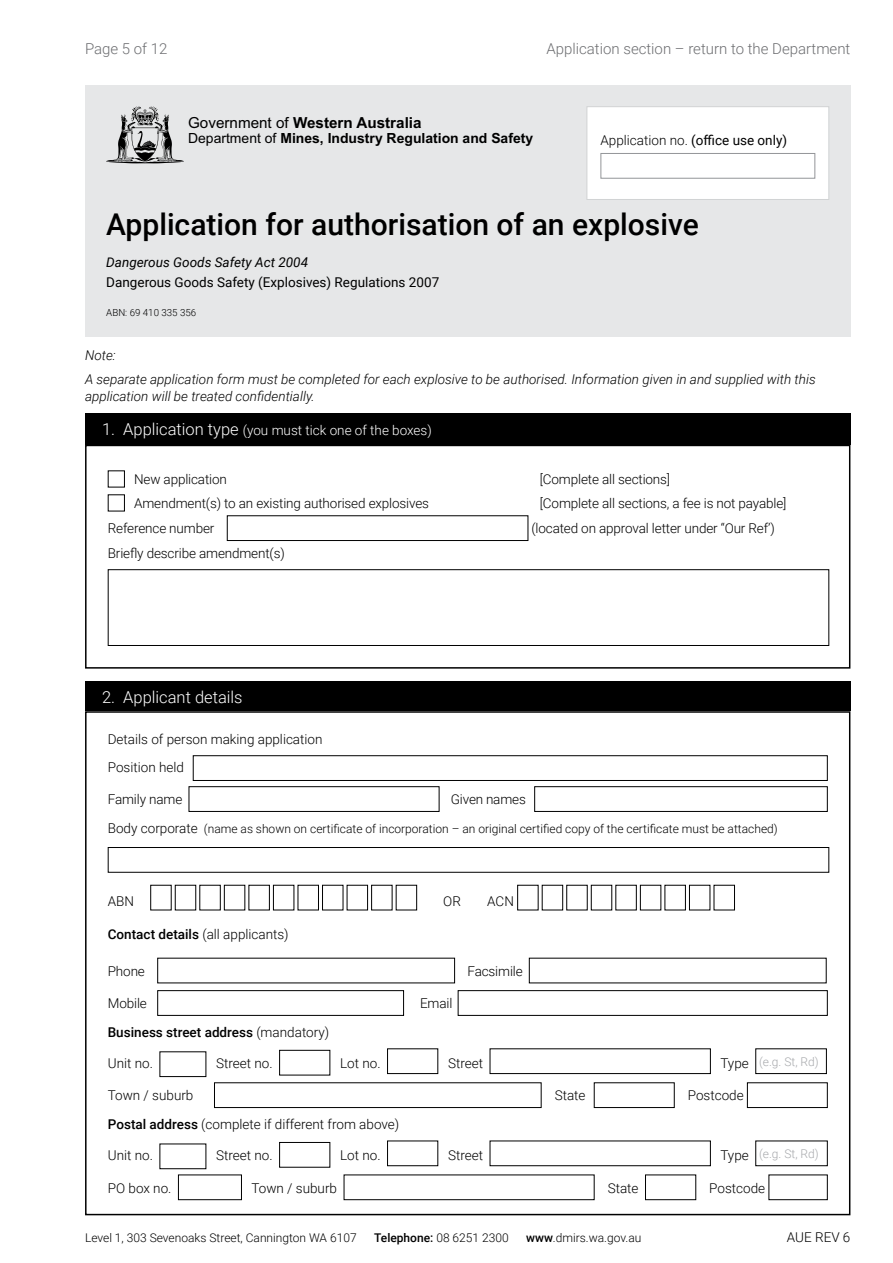
<style>
.page{position:relative;width:893px;height:1263px;background:#fff}
.page>*{position:absolute;margin:0;border:0;box-sizing:border-box;transform-origin:0 0}
.t1{font:500 30px "Roboto";color:#000}
.Heading_1_Form{font:300 16.5px "Roboto";color:#fff}
.t2{font:700 15.15px "Arial";color:#000}
.t3{font:300 15px "Roboto";color:#6d6e71}
.t4{font:700 13.95px "Arial";color:#000}
.t5{font:300 13.5px/27.8px "Roboto";letter-spacing:-.01em;color:#000}
.Text{font:italic 300 13.5px/16.2px "Roboto";color:#000}
.Text-2{font:13.5px "Roboto";color:#000}
.t6{font:300 13.5px "Roboto";color:#fff}
.t7{font:500 13.5px "Roboto";color:#000}
.Text-3{font:italic 13.5px "Roboto";color:#000}
.t8{font:300 12px "Roboto";color:#000}
.Text-4{font:300 12px "Roboto";color:#a7a9ac}
.t9{font:500 12px "Roboto";color:#000}
.t10{font:300 9.75px "Roboto";color:#000}
.s1{font-weight:400}
.s2{font-weight:300}
.s3{font-size:16.5px}
.s4{font-size:13.5px}
.s5{font-weight:500}
.s6{font-size:13.5px;color:#000}
</style>
<div class="page">
<div style="left:85px;top:85px;width:765px;height:252px;background:#e6e7e8"></div>
<svg style="left:106px;top:106px;width:78px;height:57px"></svg>
<div style="left:586px;top:106px;width:243px;height:94px;background:#fff;border:1px solid #d1d3d4"></div>
<div style="left:600px;top:153px;width:215px;height:26px;border:1px solid #939598"></div>
<div style="left:193px;top:755px;width:635px;height:26px;background:#fff;border:1px solid #000"></div>
<div style="left:189px;top:786px;width:250px;height:26px;background:#fff;border:1px solid #000"></div>
<div style="left:534px;top:786px;width:294px;height:26px;background:#fff;border:1px solid #000"></div>
<div style="left:108px;top:847px;width:721px;height:26px;background:#fff;border:1px solid #000"></div>
<div style="left:150px;top:885px;width:22px;height:25px;border:1px solid #000"></div>
<div style="left:199px;top:885px;width:22px;height:25px;border:1px solid #000"></div>
<div style="left:224px;top:885px;width:21px;height:25px;border:1px solid #000"></div>
<div style="left:248px;top:885px;width:22px;height:25px;border:1px solid #000"></div>
<div style="left:273px;top:885px;width:21px;height:25px;border:1px solid #000"></div>
<div style="left:298px;top:885px;width:21px;height:25px;border:1px solid #000"></div>
<div style="left:322px;top:885px;width:21px;height:25px;border:1px solid #000"></div>
<div style="left:347px;top:885px;width:21px;height:25px;border:1px solid #000"></div>
<div style="left:371px;top:885px;width:21px;height:25px;border:1px solid #000"></div>
<div style="left:396px;top:885px;width:21px;height:25px;border:1px solid #000"></div>
<div style="left:517px;top:885px;width:21px;height:25px;border:1px solid #000"></div>
<div style="left:542px;top:885px;width:21px;height:25px;border:1px solid #000"></div>
<div style="left:591px;top:885px;width:21px;height:25px;border:1px solid #000"></div>
<div style="left:615px;top:885px;width:22px;height:25px;border:1px solid #000"></div>
<div style="left:640px;top:885px;width:21px;height:25px;border:1px solid #000"></div>
<div style="left:664px;top:885px;width:22px;height:25px;border:1px solid #000"></div>
<div style="left:689px;top:885px;width:21px;height:25px;border:1px solid #000"></div>
<div style="left:714px;top:885px;width:21px;height:25px;border:1px solid #000"></div>
<div style="left:157px;top:990px;width:247px;height:26px;background:#fff;border:1px solid #000"></div>
<div style="left:458px;top:990px;width:370px;height:26px;background:#fff;border:1px solid #000"></div>
<div style="left:159px;top:1051px;width:47px;height:26px;background:#fff;border:1px solid #000"></div>
<div style="left:279px;top:1050px;width:51px;height:25px;background:#fff;border:1px solid #000"></div>
<div style="left:387px;top:1048px;width:51px;height:26px;background:#fff;border:1px solid #000"></div>
<div style="left:490px;top:1048px;width:221px;height:26px;background:#fff;border:1px solid #000"></div>
<div style="left:755px;top:1048px;width:72px;height:26px;border:1px solid #000"></div>
<div style="left:214px;top:1082px;width:328px;height:26px;background:#fff;border:1px solid #000"></div>
<div style="left:594px;top:1082px;width:81px;height:26px;background:#fff;border:1px solid #000"></div>
<div style="left:747px;top:1082px;width:81px;height:26px;background:#fff;border:1px solid #000"></div>
<div style="left:159px;top:1143px;width:47px;height:26px;background:#fff;border:1px solid #000"></div>
<div style="left:279px;top:1142px;width:51px;height:25px;background:#fff;border:1px solid #000"></div>
<div style="left:387px;top:1140px;width:51px;height:26px;background:#fff;border:1px solid #000"></div>
<div style="left:490px;top:1140px;width:221px;height:26px;background:#fff;border:1px solid #000"></div>
<div style="left:755px;top:1140px;width:73px;height:26px;border:1px solid #000"></div>
<div style="left:178px;top:1174px;width:64px;height:26px;background:#fff;border:1px solid #000"></div>
<div style="left:344px;top:1174px;width:251px;height:26px;background:#fff;border:1px solid #000"></div>
<div style="left:645px;top:1174px;width:51px;height:26px;background:#fff;border:1px solid #000"></div>
<div style="left:768px;top:1174px;width:60px;height:26px;background:#fff;border:1px solid #000"></div>
<div style="left:85px;top:681px;width:765px;height:30px;background:#000"></div>
<div style="left:227px;top:515px;width:301px;height:26px;background:#fff;border:1px solid #000"></div>
<div style="left:108px;top:569px;width:721px;height:77px;background:#fff;border:1px solid #000"></div>
<div style="left:85px;top:445px;width:765px;height:224px;border:2px solid #000"></div>
<div style="left:85px;top:413px;width:765px;height:32px;background:#000"></div>
<p class="t3" style="left:85px;top:38px;width:84px">Page 5 of 12</p>
<p class="t3" style="left:546px;top:38px;width:305px">Application section – return to the Department</p>
<p class="t2" style="left:188px;top:113px;width:235px"><span class="s1">Government of</span> Western Australia</p>
<p class="t4" style="left:188px;top:129px;width:347px"><span class="s1">Department of</span> Mines, Industry Regulation and Safety</p>
<p class="Text-2" style="left:600px;top:131px;width:188px"><span class="s2">Application no.</span> (office use only)</p>
<p class="t1" style="left:106px;top:203px;width:594px">Application for authorisation of an explosive</p>
<p class="Text-3" style="left:106px;top:252px;width:203px">Dangerous Goods Safety Act 2004</p>
<p class="Text-2" style="left:106px;top:273px;width:334px">Dangerous Goods Safety (Explosives) Regulations 2007</p>
<p class="t10" style="left:106px;top:305px;width:91px">ABN: 69 410 335 356</p>
<p class="Text" style="left:85px;top:346px;width:32px">Note:</p>
<p class="Text" style="left:85px;top:371px;width:732px">A separate application form must be completed for each explosive to be authorised. Information given in and supplied with this application will be treated confidentially.</p>
<p class="t6" style="left:102px;top:421px;width:331px"><span class="s3">1. Application type</span> (you must tick one of the boxes)</p>
<p class="t5" style="left:134px;top:465px;width:94px">New application</p>
<p class="t5" style="left:540px;top:465px;width:132px">[Complete all sections]</p>
<p class="t5" style="left:134px;top:489px;width:297px">Amendment(s) to an existing authorised explosives</p>
<p class="t5" style="left:540px;top:489px;width:248px">[Complete all sections, a fee is not payable]</p>
<p class="t5" style="left:108px;top:514px;width:108px">Reference number</p>
<p class="t5" style="left:531px;top:514px;width:245px">(located on approval letter under “Our Ref’)</p>
<p class="t5" style="left:108px;top:539px;width:179px">Briefly describe amendment(s)</p>
<h1 class="Heading_1_Form" style="left:102px;top:685px;width:142px">2. Applicant details</h1>
<p class="t5" style="left:108px;top:725px;width:216px">Details of person making application<br>Position held</p>
<p class="t5" style="left:108px;top:785px;width:76px">Family name</p>
<p class="t5" style="left:451px;top:785px;width:77px">Given names</p>
<p class="t8" style="left:108px;top:821px;width:671px"><span class="s4">Body corporate</span> (name as shown on certificate of incorporation – an original certified copy of the certificate must be attached)</p>
<p class="t5" style="left:108px;top:887px;width:28px">ABN</p>
<p class="t5" style="left:443px;top:887px;width:19px">OR</p>
<p class="t5" style="left:487px;top:887px;width:28px">ACN</p>
<p class="t5" style="left:108px;top:920px;width:182px"><span class="s5">Contact details</span> (all applicants)</p>
<p class="t5" style="left:108px;top:957px;width:39px">Phone</p>
<p class="t5" style="left:467px;top:957px;width:57px">Facsimile</p>
<p class="t5" style="left:108px;top:989px;width:41px">Mobile</p>
<p class="t5" style="left:420px;top:989px;width:34px">Email</p>
<p class="t7" style="left:108px;top:1023px;width:223px">Business street address <span class="s2">(mandatory)</span></p>
<p class="t5" style="left:108px;top:1049px;width:47px">Unit no.</p>
<p class="t5" style="left:216px;top:1049px;width:58px">Street no.</p>
<p class="t5" style="left:340px;top:1049px;width:42px">Lot no.</p>
<p class="t5" style="left:448px;top:1049px;width:37px">Street</p>
<p class="Text-4" style="left:720px;top:1053px;width:100px"><span class="s6">Type</span> (e.g. St, Rd)</p>
<p class="t5" style="left:108px;top:1081px;width:87px">Town / suburb</p>
<p class="t5" style="left:555px;top:1081px;width:32px">State</p>
<p class="t5" style="left:688px;top:1081px;width:57px">Postcode</p>
<p class="t5" style="left:108px;top:1110px;width:293px"><span class="s5">Postal address</span> (complete if different from above)</p>
<p class="t5" style="left:108px;top:1141px;width:47px">Unit no.</p>
<p class="t5" style="left:216px;top:1141px;width:58px">Street no.</p>
<p class="t5" style="left:340px;top:1141px;width:42px">Lot no.</p>
<p class="t5" style="left:448px;top:1141px;width:37px">Street</p>
<p class="Text-4" style="left:720px;top:1145px;width:100px"><span class="s6">Type</span> (e.g. St, Rd)</p>
<p class="t5" style="left:108px;top:1173px;width:65px">PO box no.</p>
<p class="t5" style="left:251px;top:1173px;width:87px">Town / suburb</p>
<p class="t5" style="left:608px;top:1173px;width:32px">State</p>
<p class="t5" style="left:709px;top:1173px;width:57px">Postcode</p>
<p class="t8" style="left:85px;top:1229px;width:273px">Level 1, 303 Sevenoaks Street, Cannington WA 6107</p>
<p class="t9" style="left:374px;top:1229px;width:136px">Telephone: <span class="s2">08 6251 2300</span></p>
<p class="t8" style="left:526px;top:1229px;width:117px"><span class="s5">www</span>.dmirs.wa.gov.au</p>
<p class="t5" style="left:787px;top:1222px;width:65px">AUE REV 6</p>
</div>
